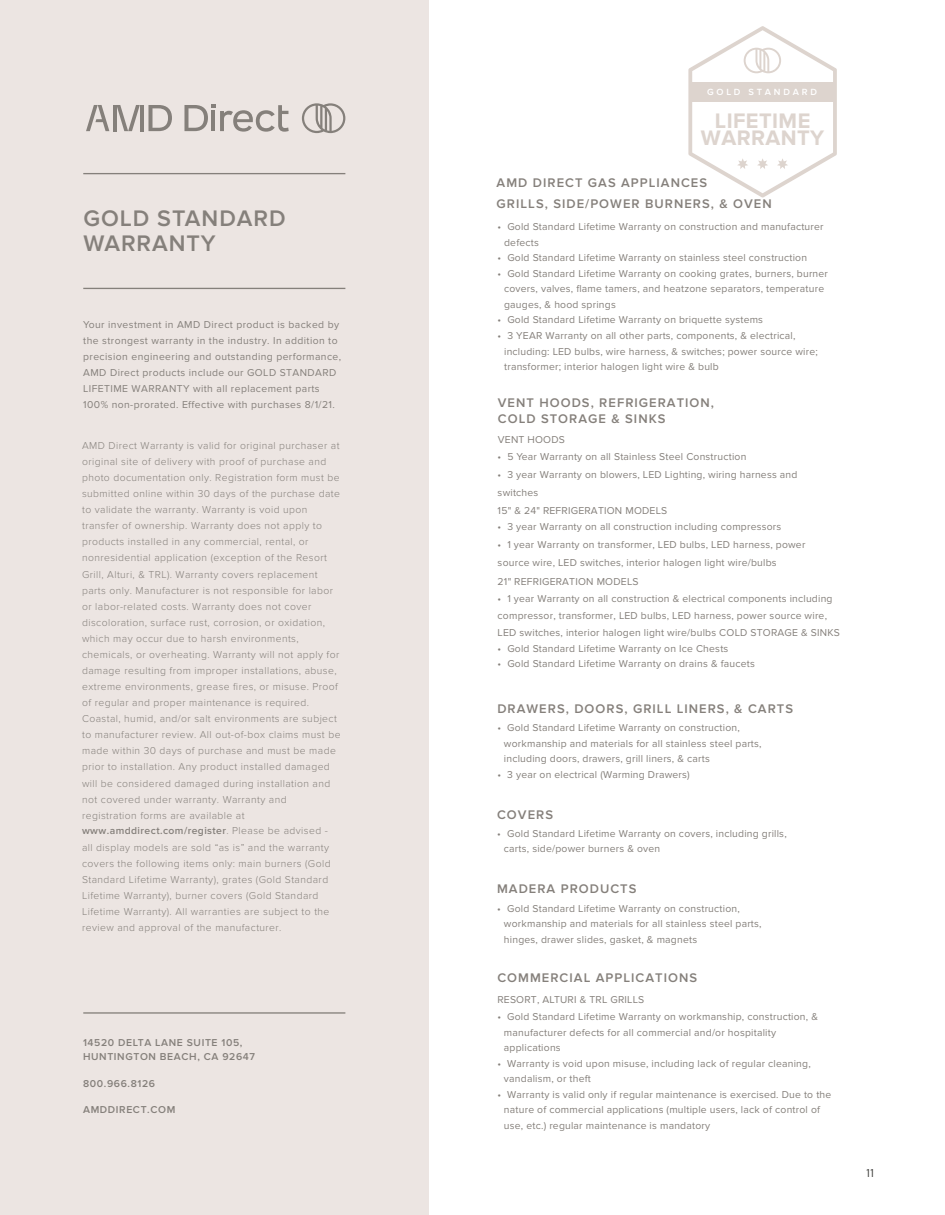
<style>
.page{position:relative;width:945px;height:1215px;background:#fff}
.page>*{position:absolute;margin:0;border:0;box-sizing:border-box;transform-origin:0 0}
.t1{font:600 23.4px/24.6px "Proxima Nova";letter-spacing:.04em;color:#85807b}
.t2{font:700 21.75px/17.5px "Proxima Nova";letter-spacing:.02em;color:#ddd4ce;text-align:center}
.t3{font:600 12.9px/21.1px "Proxima Nova";letter-spacing:.08em;color:#85807b}
.t4{font:12px "Soleil Lt";color:#383835}
.t5{font:10.35px/15.6px "Proxima Nova";letter-spacing:.02em;color:#85807b}
.t6{font:300 10.35px/16px "Proxima Nova";letter-spacing:.04em;color:#85807b}
.t7{font:10.35px/16px "Proxima Nova";letter-spacing:.04em;color:#85807b}
.t8{font:600 10.35px/13.5px "Proxima Nova";letter-spacing:.06em;color:#85807b}
.t9{font:600 9.3px "Proxima Nova";letter-spacing:.3em;color:#fff}
.s1{font-weight:600}
</style>
<div class="page">
<svg style="left:688px;top:26px;width:149px;height:171px"></svg>
<div style="left:0;top:0;width:429px;height:1215px;background:#ece5e2"></div>
<svg style="left:148px;top:105px;width:24px;height:26px"></svg>
<hr style="left:140px;top:105px;width:4px;height:26px;background:#85807b">
<hr style="left:113px;top:105px;width:3px;height:26px;background:#85807b">
<svg style="left:116px;top:105px;width:24px;height:26px"></svg>
<svg style="left:86px;top:105px;width:23px;height:26px"></svg>
<svg style="left:184px;top:104px;width:105px;height:28px"></svg>
<svg style="left:302px;top:103px;width:43px;height:30px"></svg>
<hr style="left:83px;top:173px;width:262px;height:1px;background:#85807b">
<hr style="left:83px;top:288px;width:262px;height:1px;background:#85807b">
<hr style="left:83px;top:1012px;width:262px;height:2px;background:#85807b">
<h1 class="t1" style="left:83px;top:207px;width:204px">GOLD STANDARD<br>WARRANTY</h1>
<p class="t7" style="left:83px;top:316px;width:259px">Your investment in AMD Direct product is backed by the strongest warranty in the industry. In addition to precision engineering and outstanding performance, AMD Direct products include our GOLD STANDARD LIFETIME WARRANTY with all replacement parts 100% non-prorated. Effective with purchases 8/1/21.</p>
<p class="t6" style="left:82px;top:438px;width:260px">AMD Direct Warranty is valid for original purchaser at original site of delivery with proof of purchase and photo documentation only. Registration form must be submitted online within 30 days of the purchase date to validate the warranty. Warranty is void upon transfer of ownership. Warranty does not apply to products installed in any commercial, rental, or nonresidential application (exception of the Resort Grill, Alturi, &amp; TRL). Warranty covers replacement parts only. Manufacturer is not responsible for labor or labor-related costs. Warranty does not cover discoloration, surface rust, corrosion, or oxidation, which may occur due to harsh environments, chemicals, or overheating. Warranty will not apply for damage resulting from improper installations, abuse, extreme environments, grease fires, or misuse. Proof of regular and proper maintenance is required.<br>Coastal, humid, and/or salt environments are subject to manufacturer review. All out-of-box claims must be made within 30 days of purchase and must be made prior to installation. Any product installed damaged will be considered damaged during installation and not covered under warranty. Warranty and registration forms are available at <span class="s1">www.amddirect.com/register</span>. Please be advised - all display models are sold “as is” and the warranty covers the following items only: main burners (Gold Standard Lifetime Warranty), grates (Gold Standard Lifetime Warranty), burner covers (Gold Standard Lifetime Warranty). All warranties are subject to the review and approval of the manufacturer.</p>
<p class="t8" style="left:83px;top:1036px;width:173px">14520 DELTA LANE SUITE 105,<br>HUNTINGTON BEACH, CA 92647</p>
<p class="t8" style="left:83px;top:1077px;width:74px">800.966.8126</p>
<p class="t8" style="left:83px;top:1103px;width:94px">AMDDIRECT.COM</p>
<p class="t9" style="left:707px;top:87px;width:111px">GOLD STANDARD</p>
<h2 class="t2" style="left:701px;top:112px;width:125px">LIFETIME<br>WARRANTY</h2>
<p class="t3" style="left:497px;top:172px;width:277px">AMD DIRECT GAS APPLIANCES<br>GRILLS, SIDE/POWER BURNERS, &amp; OVEN</p>
<p class="t5" style="left:504px;top:219px;width:321px;text-indent:-6px">• Gold Standard Lifetime Warranty on construction and manufacturer defects</p>
<p class="t5" style="left:498px;top:250px;width:311px">• Gold Standard Lifetime Warranty on stainless steel construction</p>
<p class="t5" style="left:504px;top:266px;width:325px;text-indent:-6px">• Gold Standard Lifetime Warranty on cooking grates, burners, burner covers, valves, flame tamers, and heatzone separators, temperature gauges, &amp; hood springs</p>
<p class="t5" style="left:498px;top:312px;width:267px">• Gold Standard Lifetime Warranty on briquette systems</p>
<p class="t5" style="left:504px;top:328px;width:315px;text-indent:-6px">• 3 YEAR Warranty on all other parts, components, &amp; electrical, including: LED bulbs, wire harness, &amp; switches; power source wire; transformer; interior halogen light wire &amp; bulb</p>
<p class="t3" style="left:498px;top:396px;width:218px;line-height:15.6px">VENT HOODS, REFRIGERATION,<br>COLD STORAGE &amp; SINKS</p>
<p class="t5" style="left:498px;top:432px;width:69px">VENT HOODS</p>
<p class="t5" style="left:498px;top:449px;width:250px">• 5 Year Warranty on all Stainless Steel Construction</p>
<p class="t5" style="left:498px;top:466px;width:301px;line-height:18.1px">• 3 year Warranty on blowers, LED Lighting, wiring harness and switches<br>15" &amp; 24" REFRIGERATION MODELS</p>
<p class="t5" style="left:498px;top:519px;width:285px">• 3 year Warranty on all construction including compressors</p>
<p class="t5" style="left:498px;top:536px;width:309px;line-height:18.1px">• 1 year Warranty on transformer, LED bulbs, LED harness, power source wire, LED switches, interior halogen light wire/bulbs<br>21" REFRIGERATION MODELS</p>
<p class="t5" style="left:498px;top:590px;width:344px;line-height:17.2px">• 1 year Warranty on all construction &amp; electrical components including compressor, transformer, LED bulbs, LED harness, power source wire,<br>LED switches, interior halogen light wire/bulbs COLD STORAGE &amp; SINKS</p>
<p class="t5" style="left:498px;top:641px;width:232px">• Gold Standard Lifetime Warranty on Ice Chests</p>
<p class="t5" style="left:498px;top:656px;width:259px">• Gold Standard Lifetime Warranty on drains &amp; faucets</p>
<p class="t3" style="left:497px;top:698px;width:297px">DRAWERS, DOORS, GRILL LINERS, &amp; CARTS</p>
<p class="t5" style="left:504px;top:720px;width:259px;text-indent:-6px">• Gold Standard Lifetime Warranty on construction, workmanship and materials for all stainless steel parts, including doors, drawers, grill liners, &amp; carts</p>
<p class="t5" style="left:497px;top:767px;width:194px">• 3 year on electrical (Warming Drawers)</p>
<p class="t3" style="left:497px;top:804px;width:58px">COVERS</p>
<p class="t5" style="left:504px;top:826px;width:284px;text-indent:-7px">• Gold Standard Lifetime Warranty on covers, including grills, carts, side/power burners &amp; oven</p>
<p class="t3" style="left:497px;top:878px;width:141px">MADERA PRODUCTS</p>
<p class="t5" style="left:504px;top:900px;width:259px;text-indent:-7px">• Gold Standard Lifetime Warranty on construction, workmanship and materials for all stainless steel parts, hinges, drawer slides, gasket, &amp; magnets</p>
<p class="t3" style="left:497px;top:967px;width:201px">COMMERCIAL APPLICATIONS</p>
<p class="t5" style="left:497px;top:992px;width:148px">RESORT, ALTURI &amp; TRL GRILLS</p>
<p class="t5" style="left:504px;top:1009px;width:316px;text-indent:-6px">• Gold Standard Lifetime Warranty on workmanship, construction, &amp; manufacturer defects for all commercial and/or hospitality applications</p>
<p class="t5" style="left:504px;top:1056px;width:308px;text-indent:-6px">• Warranty is void upon misuse, including lack of regular cleaning, vandalism, or theft</p>
<p class="t5" style="left:504px;top:1087px;width:329px;text-indent:-6px">• Warranty is valid only if regular maintenance is exercised. Due to the nature of commercial applications (multiple users, lack of control of use, etc.) regular maintenance is mandatory</p>
<p class="t4" style="left:866px;top:1164px;width:10px">11</p>
</div>
